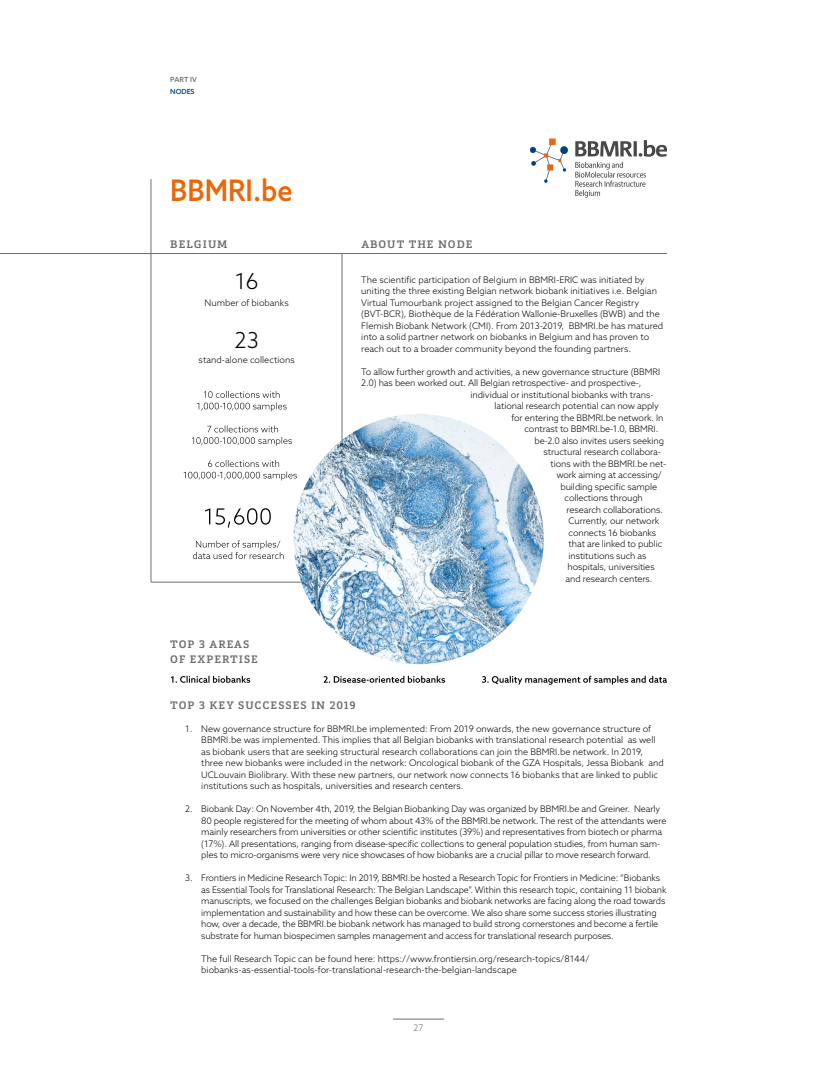
<style>
.page{position:relative;width:823px;height:1078px;background:#fff}
.page>*{position:absolute;margin:0;border:0;box-sizing:border-box;transform-origin:0 0}
.t1{font:500 29.7px "Azo Sans";color:#ec6608;scale:.91 1}
.t2{font:300 22px "Azo Sans";color:#000}
.t3{font:700 11px/15px "FS Silas Slab";letter-spacing:.09em;color:#706f6f}
.t4{font:300 9px/11.5px "Azo Sans";letter-spacing:-.01em;color:#000}
.t5{font:300 9px "Azo Sans";color:#706f6f}
.t6{font:500 7px "Azo Sans";color:#706f6f}
.t7{font:500 7px "Azo Sans";color:#004380}
</style>
<div class="page">
<svg style="left:171px;top:675px;width:79px;height:7px"></svg>
<svg style="left:323px;top:675px;width:122px;height:7px"></svg>
<svg style="left:482px;top:675px;width:184px;height:9px"></svg>
<hr style="left:151px;top:179px;width:1px;height:403px;background:#706f6f">
<hr style="left:341px;top:253px;width:1px;height:329px;background:#706f6f">
<svg style="left:193px;top:540px;width:90px;height:19px"></svg>
<svg style="left:205px;top:508px;width:65px;height:19px"></svg>
<hr style="left:0;top:253px;width:666px;height:1px;background:#706f6f">
<hr style="left:151px;top:582px;width:190px;height:1px;background:#706f6f">
<img style="left:530px;top:138px;width:136px;height:59px">
<svg style="left:184px;top:460px;width:113px;height:20px"></svg>
<svg style="left:192px;top:425px;width:100px;height:20px"></svg>
<svg style="left:197px;top:391px;width:89px;height:20px"></svg>
<img style="left:293px;top:414px;width:250px;height:250px;border-radius:125px">
<hr style="left:393px;top:1018px;width:51px;height:1px;background:#706f6f">
<p class="t6" style="left:170px;top:75px;width:28px">PART IV</p>
<p class="t7" style="left:170px;top:86px;width:26px">NODES</p>
<h1 class="t1" style="left:170px;top:170px;width:136px">BBMRI.be</h1>
<p class="t3" style="left:170px;top:236px;width:59px">BELGIUM</p>
<p class="t3" style="left:361px;top:236px;width:113px">ABOUT THE NODE</p>
<h2 class="t2" style="left:234px;top:266px;width:25px">16</h2>
<p class="t4" style="left:204px;top:296px;width:86px">Number of biobanks</p>
<h2 class="t2" style="left:234px;top:326px;width:26px">23</h2>
<p class="t4" style="left:198px;top:354px;width:97px">stand-alone collections</p>
<p class="t3" style="left:170px;top:635px;width:89px">TOP 3 AREAS<br>OF EXPERTISE</p>
<p class="t4" style="left:361px;top:273px;width:303px">The scientific participation of Belgium in BBMRI-ERIC was initiated by uniting the three existing Belgian network biobank initiatives i.e. Belgian Virtual Tumourbank project assigned to the Belgian Cancer Registry (BVT-BCR), Biothèque de la Fédération Wallonie-Bruxelles (BWB) and the Flemish Biobank Network (CMI). From 2013-2019, BBMRI.be has matured into a solid partner network on biobanks in Belgium and has proven to reach out to a broader community beyond the founding partners.</p>
<p class="t4" style="left:361px;top:365px;width:300px">To allow further growth and activities, a new governance structure (BBMRI</p>
<p class="t4" style="left:361px;top:377px;width:281px">2.0) has been worked out. All Belgian retrospective- and prospective-,</p>
<p class="t4" style="left:470px;top:388px;width:184px">individual or institutional biobanks with trans-</p>
<p class="t4" style="left:494px;top:400px;width:166px">lational research potential can now apply</p>
<p class="t4" style="left:511px;top:411px;width:153px">for entering the BBMRI.be network. In</p>
<p class="t4" style="left:524px;top:423px;width:135px">contrast to BBMRI.be-1.0, BBMRI.</p>
<p class="t4" style="left:534px;top:434px;width:131px">be-2.0 also invites users seeking</p>
<p class="t4" style="left:543px;top:446px;width:119px">structural research collabora-</p>
<p class="t4" style="left:550px;top:457px;width:117px">tions with the BBMRI.be net-</p>
<p class="t4" style="left:556px;top:469px;width:107px">work aiming at accessing/</p>
<p class="t4" style="left:560px;top:480px;width:98px">building specific sample</p>
<p class="t4" style="left:564px;top:492px;width:80px">collections through</p>
<p class="t4" style="left:566px;top:503px;width:98px">research collaborations.</p>
<p class="t4" style="left:568px;top:515px;width:92px">Currently, our network</p>
<p class="t4" style="left:568px;top:526px;width:89px">connects 16 biobanks</p>
<p class="t4" style="left:568px;top:538px;width:95px">that are linked to public</p>
<p class="t4" style="left:568px;top:549px;width:80px">institutions such as</p>
<p class="t4" style="left:567px;top:561px;width:89px">hospitals, universities</p>
<p class="t4" style="left:565px;top:572px;width:88px">and research centers.</p>
<p class="t3" style="left:170px;top:696px;width:187px">TOP 3 KEY SUCCESSES IN 2019</p>
<p class="t4" style="left:201px;top:722px;width:464px;text-indent:-16px">1. New governance structure for BBMRI.be implemented: From 2019 onwards, the new governance structure of BBMRI.be was implemented. This implies that all Belgian biobanks with translational research potential as well as biobank users that are seeking structural research collaborations can join the BBMRI.be network. In 2019, three new biobanks were included in the network: Oncological biobank of the GZA Hospitals, Jessa Biobank and UCLouvain Biolibrary. With these new partners, our network now connects 16 biobanks that are linked to public institutions such as hospitals, universities and research centers.</p>
<p class="t4" style="left:201px;top:802px;width:466px;text-indent:-16px">2. Biobank Day: On November 4th, 2019, the Belgian Biobanking Day was organized by BBMRI.be and Greiner. Nearly 80 people registered for the meeting of whom about 43% of the BBMRI.be network. The rest of the attendants were mainly researchers from universities or other scientific institutes (39%) and representatives from biotech or pharma (17%). All presentations, ranging from disease-specific collections to general population studies, from human sam&shy;ples to micro-organisms were very nice showcases of how biobanks are a crucial pillar to move research forward.</p>
<p class="t4" style="left:201px;top:871px;width:466px;text-indent:-16px">3. Frontiers in Medicine Research Topic: In 2019, BBMRI.be hosted a Research Topic for Frontiers in Medicine: “Biobanks as Essential Tools for Translational Research: The Belgian Landscape”. Within this research topic, containing 11 biobank manuscripts, we focused on the challenges Belgian biobanks and biobank networks are facing along the road towards implementation and sustainability and how these can be overcome. We also share some success stories illustrating how, over a decade, the BBMRI.be biobank network has managed to build strong cornerstones and become a fertile substrate for human biospecimen samples management and access for translational research purposes.</p>
<p class="t4" style="left:201px;top:952px;width:389px">The full Research Topic can be found here: https://www.frontiersin.org/research-topics/8144/ biobanks-as-essential-tools-for-translational-research-the-belgian-landscape</p>
<p class="t5" style="left:413px;top:1021px;width:11px">27</p>
</div>
